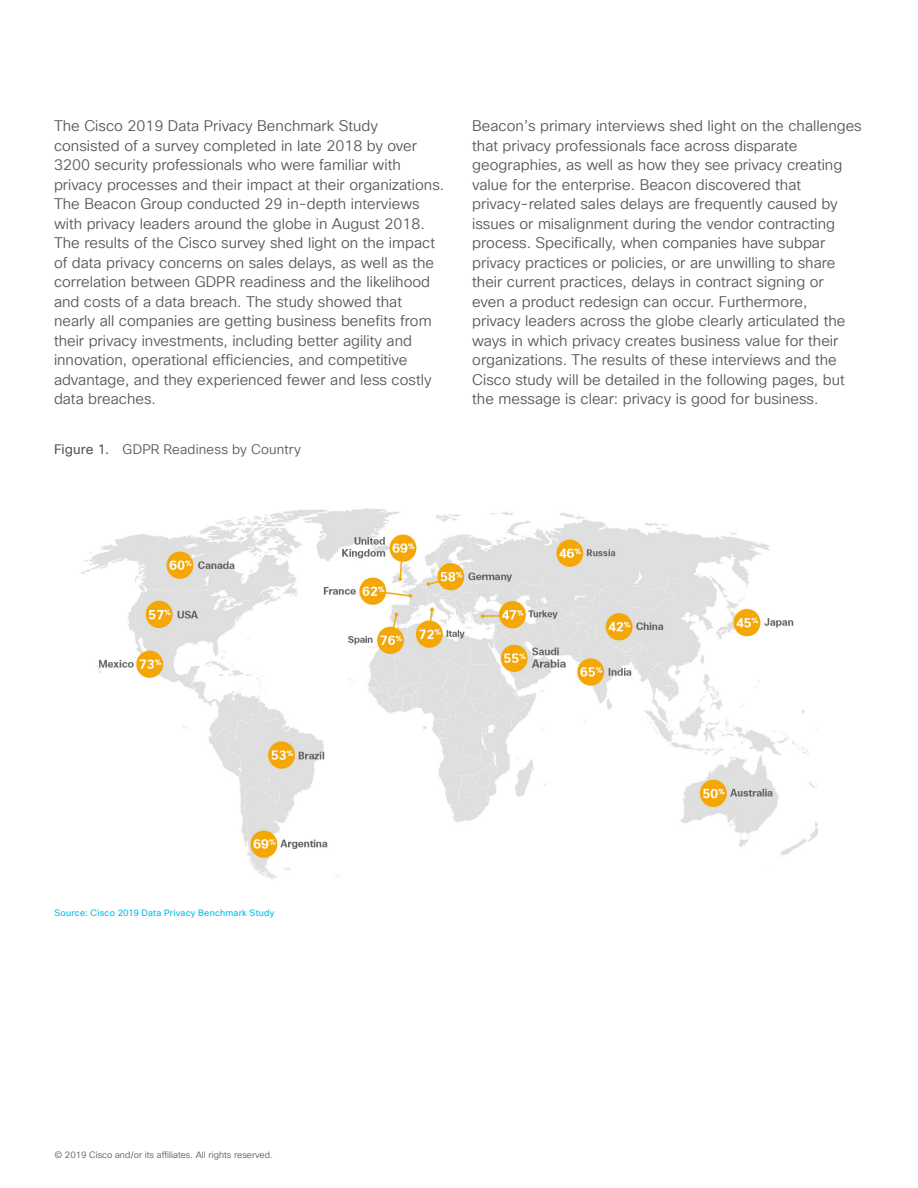
<style>
.page{position:relative;width:918px;height:1188px;background:#fff}
.page>*{position:absolute;margin:0;border:0;box-sizing:border-box;transform-origin:0 0}
.Body{font:15px/19.5px "Cisco Sans TT Light";color:#57585a}
.FigureCaption{font:13.5px "Cisco Sans TT Light";letter-spacing:.01em;color:#57585a}
.t1{font:9px "Cisco Sans TT Light";color:#57585a}
.FigureCaption-2{font:9px "Cisco Sans TT";letter-spacing:.025em;color:#00bceb}
.s1{font-family:"Cisco Sans TT"}
</style>
<div class="page">
<img style="left:81px;top:508px;width:737px;height:371px">
<p class="Body" style="left:54px;top:117px;width:392px">The Cisco 2019 Data Privacy Benchmark Study consisted of a survey completed in late 2018 by over 3200 security professionals who were familiar with privacy processes and their impact at their organizations.<br>The Beacon Group conducted 29 in-depth interviews with privacy leaders around the globe in August 2018.<br>The results of the Cisco survey shed light on the impact of data privacy concerns on sales delays, as well as the correlation between GDPR readiness and the likelihood and costs of a data breach. The study showed that nearly all companies are getting business benefits from their privacy investments, including better agility and innovation, operational efficiencies, and competitive advantage, and they experienced fewer and less costly data breaches.</p>
<p class="FigureCaption" style="left:54px;top:440px;width:248px"><span class="s1">Figure 1.</span> GDPR Readiness by Country</p>
<p class="Body" style="left:472px;top:117px;width:391px">Beacon’s primary interviews shed light on the challenges that privacy professionals face across disparate geographies, as well as how they see privacy creating value for the enterprise. Beacon discovered that privacy-related sales delays are frequently caused by issues or misalignment during the vendor contracting process. Specifically, when companies have subpar privacy practices or policies, or are unwilling to share their current practices, delays in contract signing or<br>even a product redesign can occur. Furthermore,<br>privacy leaders across the globe clearly articulated the ways in which privacy creates business value for their organizations. The results of these interviews and the Cisco study will be detailed in the following pages, but the message is clear: privacy is good for business.</p>
<p class="FigureCaption-2" style="left:54px;top:907px;width:222px">Source: Cisco 2019 Data Privacy Benchmark Study</p>
<p class="t1" style="left:54px;top:1149px;width:220px">© 2019 Cisco and/or its affiliates. All rights reserved.</p>
</div>
